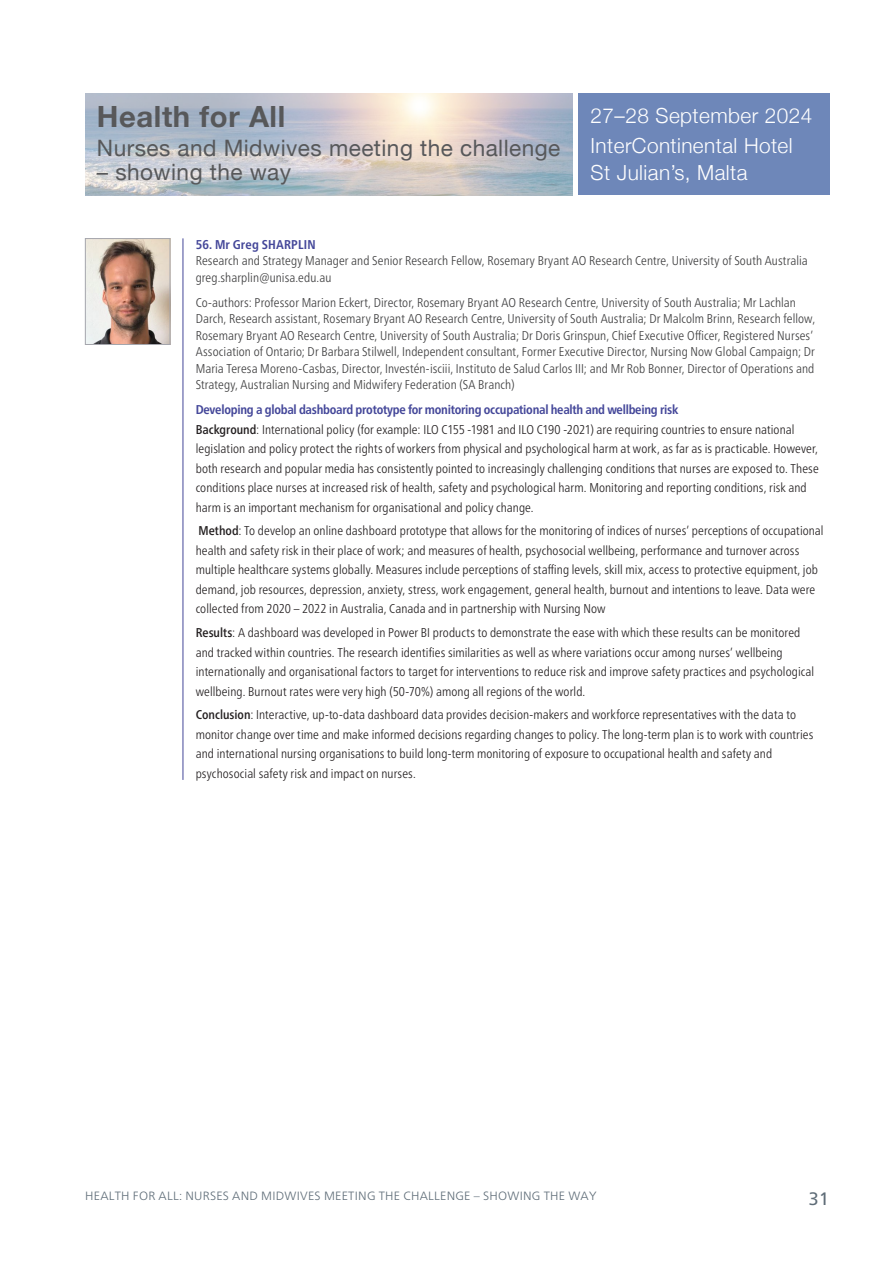
<style>
.page{position:relative;width:893px;height:1263px;background:#fff}
.page>*{position:absolute;margin:0;border:0;box-sizing:border-box;transform-origin:0 0}
.t1{font:700 29.25px "Helvetica Neue";letter-spacing:.02em;color:#57585a}
.t2{font:22.65px "Helvetica Neue";letter-spacing:.02em;color:#57585a}
.t3{font:300 20.85px/29.5px "Helvetica Neue";letter-spacing:.02em;color:#fff}
.t4{font:18px "Frutiger Neue LT";color:#5e6c77}
.t5{font:300 condensed 12.75px/19.5px "Frutiger Neue LT";letter-spacing:.01em;color:#231f20}
.t6{font:300 condensed 12.75px/16.5px "Frutiger Neue LT";letter-spacing:.01em;color:#3e3e3f}
.t7{font:700 condensed 12.75px "Frutiger Neue LT";letter-spacing:.015em;color:#444799}
.t8{font:300 12px "Frutiger Neue LT";letter-spacing:.02em;color:#5e6c77}
.s1{font-weight:700;color:#444799}
.s2{font-weight:500}
</style>
<div class="page">
<div style="left:578px;top:94px;width:251px;height:101px;background:#6e87b9"></div>
<img style="left:85px;top:94px;width:488px;height:101px">
<hr style="left:183px;top:238px;width:1px;height:542px;background:#444799">
<img style="left:87px;top:240px;width:81px;height:103px">
<div style="left:85px;top:238px;width:85px;height:107px;border:1px solid #a5a6ad"></div>
<h1 class="t1" style="left:97px;top:94px;width:190px">Health for All</h1>
<h2 class="t2" style="left:97px;top:131px;width:465px">Nurses and Midwives meeting the challenge</h2>
<h2 class="t2" style="left:97px;top:155px;width:196px">– showing the way</h2>
<h3 class="t3" style="left:591px;top:100px;width:223px">27–28 September 2024<br>InterContinental Hotel</h3>
<h3 class="t3" style="left:591px;top:156px;width:158px">St Julian’s, Malta</h3>
<p class="t7" style="left:196px;top:237px;width:121px">56. Mr Greg SHARPLIN</p>
<p class="t6" style="left:196px;top:252px;width:613px">Research and Strategy Manager and Senior Research Fellow, Rosemary Bryant AO Research Centre, University of South Australia greg.sharplin@unisa.edu.au</p>
<p class="t6" style="left:196px;top:294px;width:621px">Co-authors: Professor Marion Eckert, Director, Rosemary Bryant AO Research Centre, University of South Australia; Mr Lachlan Darch, Research assistant, Rosemary Bryant AO Research Centre, University of South Australia; Dr Malcolm Brinn, Research fellow, Rosemary Bryant AO Research Centre, University of South Australia; Dr Doris Grinspun, Chief Executive Officer, Registered Nurses’ Association of Ontario; Dr Barbara Stilwell, Independent consultant, Former Executive Director, Nursing Now Global Campaign; Dr Maria Teresa Moreno-Casbas, Director, Investén-isciii, Instituto de Salud Carlos III; and Mr Rob Bonner, Director of Operations and Strategy, Australian Nursing and Midwifery Federation (SA Branch)</p>
<p class="t5" style="left:196px;top:400px;width:625px"><span class="s1">Developing a global dashboard prototype for monitoring occupational health and wellbeing risk<br></span><span class="s2">Background</span>: International policy (for example: ILO C155 -1981 and ILO C190 -2021) are requiring countries to ensure national legislation and policy protect the rights of workers from physical and psychological harm at work, as far as is practicable. However, both research and popular media has consistently pointed to increasingly challenging conditions that nurses are exposed to. These conditions place nurses at increased risk of health, safety and psychological harm. Monitoring and reporting conditions, risk and harm is an important mechanism for organisational and policy change.</p>
<p class="t5" style="left:196px;top:521px;width:629px"><span class="s2">Method</span>: To develop an online dashboard prototype that allows for the monitoring of indices of nurses’ perceptions of occupational health and safety risk in their place of work; and measures of health, psychosocial wellbeing, performance and turnover across multiple healthcare systems globally. Measures include perceptions of staffing levels, skill mix, access to protective equipment, job demand, job resources, depression, anxiety, stress, work engagement, general health, burnout and intentions to leave. Data were collected from 2020 – 2022 in Australia, Canada and in partnership with Nursing Now</p>
<p class="t5" style="left:196px;top:623px;width:620px"><span class="s2">Results</span>: A dashboard was developed in Power BI products to demonstrate the ease with which these results can be monitored and tracked within countries. The research identifies similarities as well as where variations occur among nurses’ wellbeing internationally and organisational factors to target for interventions to reduce risk and improve safety practices and psychological wellbeing. Burnout rates were very high (50-70%) among all regions of the world.</p>
<p class="t5" style="left:196px;top:705px;width:619px"><span class="s2">Conclusion</span>: Interactive, up-to-data dashboard data provides decision-makers and workforce representatives with the data to monitor change over time and make informed decisions regarding changes to policy. The long-term plan is to work with countries and international nursing organisations to build long-term monitoring of exposure to occupational health and safety and psychosocial safety risk and impact on nurses.</p>
<p class="t8" style="left:85px;top:1189px;width:513px">HEALTH FOR ALL: NURSES AND MIDWIVES MEETING THE CHALLENGE – SHOWING THE WAY</p>
<h3 class="t4" style="left:808px;top:1188px;width:22px">31</h3>
</div>
